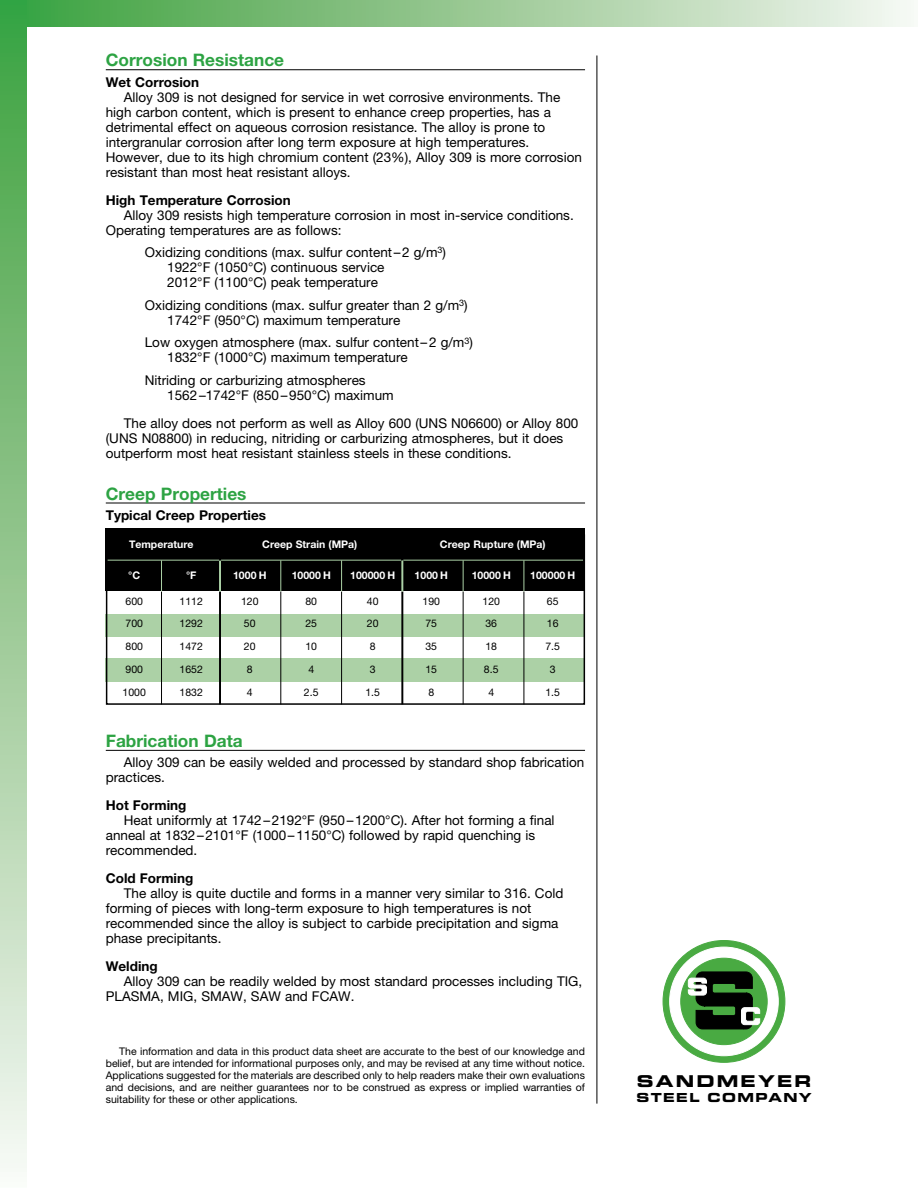
<style>
.page{position:relative;width:918px;height:1188px;background:#fff}
.page>*{position:absolute;margin:0;border:0;box-sizing:border-box;transform-origin:0 0}
.t1{font:700 17.25px "Helvetica Neue LT Pro";color:#2da343}
.t2{font:16.2px "Eurostile LT Std Bold Ex 2";letter-spacing:.135em;color:#000}
.t3{font:13.5px/15px "Helvetica Neue LT Pro";color:#000}
.t4{font:700 13.5px "Helvetica Neue LT Pro";color:#000}
.t5{font:12.45px "Eurostile LT Std Bold Ex 2";letter-spacing:.11em;color:#000}
.t6{font:10.5px/12px "Helvetica Neue LT Pro";color:#000;text-align:justify}
.t7{font:700 10.5px "Helvetica Neue LT Pro";color:#fff}
</style>
<div class="page">
<hr style="left:106px;top:69px;width:479px;height:1px;background:#000">
<hr style="left:106px;top:503px;width:479px;height:1px;background:#000">
<hr style="left:106px;top:750px;width:479px;height:1px;background:#000">
<svg style="left:663px;top:940px;width:122px;height:122px;fill:#49aa42"></svg>
<div style="left:670px;top:947px;width:108px;height:109px;background:#fff;border-radius:50%"></div>
<div style="left:681px;top:958px;width:86px;height:87px;background:#49aa42;border-radius:50%"></div>
<svg style="left:688px;top:971px;width:72px;height:59px"></svg>
<hr style="left:597px;top:55px;width:1px;height:1049px;background:#000">
<div style="left:106px;top:565px;width:479px;height:27px;background:#000"></div>
<div style="left:106px;top:528px;width:479px;height:41px;background:#000"></div>
<div style="left:106px;top:591px;width:479px;height:24px;background:#fff"></div>
<div style="left:106px;top:614px;width:479px;height:23px;background:#acd1a6"></div>
<div style="left:106px;top:658px;width:479px;height:23px;background:#acd1a6"></div>
<hr style="left:219px;top:591px;width:2px;height:113px;background:#000">
<hr style="left:401px;top:591px;width:2px;height:113px;background:#000">
<hr style="left:463px;top:591px;width:1px;height:113px;background:#000">
<hr style="left:161px;top:591px;width:1px;height:113px;background:#000">
<hr style="left:341px;top:591px;width:1px;height:113px;background:#000">
<hr style="left:524px;top:591px;width:1px;height:113px;background:#000">
<hr style="left:281px;top:591px;width:1px;height:113px;background:#000">
<hr style="left:219px;top:561px;width:2px;height:30px;background:#acd1a6">
<hr style="left:401px;top:560px;width:2px;height:31px;background:#acd1a6">
<hr style="left:463px;top:560px;width:1px;height:31px;background:#acd1a6">
<hr style="left:161px;top:560px;width:1px;height:31px;background:#acd1a6">
<hr style="left:341px;top:560px;width:1px;height:31px;background:#acd1a6">
<hr style="left:524px;top:560px;width:1px;height:31px;background:#acd1a6">
<hr style="left:281px;top:560px;width:1px;height:31px;background:#acd1a6">
<hr style="left:107px;top:560px;width:112px;height:1px;background:#acd1a6">
<hr style="left:221px;top:560px;width:180px;height:1px;background:#acd1a6">
<hr style="left:403px;top:560px;width:180px;height:1px;background:#acd1a6">
<div style="left:106px;top:534px;width:479px;height:171px;border:2px solid #000"></div>
<div style="left:0;top:0;width:918px;height:27px;background:linear-gradient(to right,#399e3a,#f5f5ef)"></div>
<div style="left:0;top:0;width:27px;height:1188px;background:linear-gradient(to bottom,#3b9f3c,#f7f6f1)"></div>
<p class="t1" style="left:106px;top:49px;width:180px">Corrosion Resistance</p>
<p class="t4" style="left:106px;top:74px;width:95px">Wet Corrosion</p>
<p class="t3" style="left:106px;top:89px;width:478px;text-indent:18px">Alloy 309 is not designed for service in wet corrosive environments. The high carbon content, which is present to enhance creep properties, has a detrimental effect on aqueous corrosion resistance. The alloy is prone to intergranular corrosion after long term exposure at high temperatures.<br>However, due to its high chromium content (23%), Alloy 309 is more corrosion resistant than most heat resistant alloys.</p>
<p class="t4" style="left:106px;top:192px;width:186px">High Temperature Corrosion</p>
<p class="t3" style="left:106px;top:207px;width:469px;text-indent:18px">Alloy 309 resists high temperature corrosion in most in-service conditions.<br>Operating temperatures are as follows:</p>
<p class="t3" style="left:167px;top:245px;width:280px;text-indent:-23px">Oxidizing conditions (max. sulfur content–2 g/m<sup>3</sup>)<br>1922°F (1050°C) continuous service<br>2012°F (1100°C) peak temperature</p>
<p class="t3" style="left:167px;top:297px;width:302px;text-indent:-22px">Oxidizing conditions (max. sulfur greater than 2 g/m<sup>3</sup>)<br>1742°F (950°C) maximum temperature</p>
<p class="t3" style="left:167px;top:335px;width:307px;text-indent:-23px">Low oxygen atmosphere (max. sulfur content–2 g/m<sup>3</sup>)<br>1832°F (1000°C) maximum temperature</p>
<p class="t3" style="left:167px;top:372px;width:228px;text-indent:-23px">Nitriding or carburizing atmospheres<br>1562–1742°F (850–950°C) maximum</p>
<p class="t3" style="left:106px;top:415px;width:474px;text-indent:18px">The alloy does not perform as well as Alloy 600 (UNS N06600) or Alloy 800 (UNS N08800) in reducing, nitriding or carburizing atmospheres, but it does outperform most heat resistant stainless steels in these conditions.</p>
<p class="t1" style="left:106px;top:483px;width:142px">Creep Properties</p>
<p class="t4" style="left:106px;top:507px;width:162px">Typical Creep Properties</p>
<p class="t7" style="left:129px;top:537px;width:66px">Temperature</p>
<p class="t7" style="left:262px;top:537px;width:97px">Creep Strain (MPa)</p>
<p class="t7" style="left:440px;top:537px;width:107px">Creep Rupture (MPa)</p>
<p class="t7" style="left:128px;top:569px;width:13px">°C</p>
<p class="t7" style="left:186px;top:569px;width:12px">°F</p>
<p class="t7" style="left:233px;top:569px;width:35px">1000 H</p>
<p class="t7" style="left:292px;top:569px;width:41px">10000 H</p>
<p class="t7" style="left:350px;top:569px;width:46px">100000 H</p>
<p class="t7" style="left:415px;top:569px;width:35px">1000 H</p>
<p class="t7" style="left:472px;top:569px;width:41px">10000 H</p>
<p class="t7" style="left:530px;top:569px;width:46px">100000 H</p>
<p class="t6" style="left:126px;top:595px;width:19px">600</p>
<p class="t6" style="left:180px;top:595px;width:25px">1112</p>
<p class="t6" style="left:241px;top:595px;width:19px">120</p>
<p class="t6" style="left:305px;top:595px;width:13px">80</p>
<p class="t6" style="left:367px;top:595px;width:13px">40</p>
<p class="t6" style="left:423px;top:595px;width:19px">190</p>
<p class="t6" style="left:483px;top:595px;width:19px">120</p>
<p class="t6" style="left:547px;top:595px;width:13px">65</p>
<p class="t6" style="left:126px;top:618px;width:19px">700</p>
<p class="t6" style="left:180px;top:618px;width:25px">1292</p>
<p class="t6" style="left:244px;top:618px;width:13px">50</p>
<p class="t6" style="left:305px;top:618px;width:13px">25</p>
<p class="t6" style="left:367px;top:618px;width:13px">20</p>
<p class="t6" style="left:425px;top:618px;width:13px">75</p>
<p class="t6" style="left:485px;top:618px;width:13px">36</p>
<p class="t6" style="left:547px;top:618px;width:13px">16</p>
<p class="t6" style="left:126px;top:640px;width:19px">800</p>
<p class="t6" style="left:180px;top:640px;width:25px">1472</p>
<p class="t6" style="left:244px;top:640px;width:13px">20</p>
<p class="t6" style="left:305px;top:640px;width:13px">10</p>
<p class="t6" style="left:370px;top:640px;width:7px">8</p>
<p class="t6" style="left:425px;top:640px;width:13px">35</p>
<p class="t6" style="left:485px;top:640px;width:13px">18</p>
<p class="t6" style="left:545px;top:640px;width:16px">7.5</p>
<p class="t6" style="left:126px;top:663px;width:19px">900</p>
<p class="t6" style="left:180px;top:663px;width:25px">1652</p>
<p class="t6" style="left:247px;top:663px;width:7px">8</p>
<p class="t6" style="left:308px;top:663px;width:7px">4</p>
<p class="t6" style="left:370px;top:663px;width:7px">3</p>
<p class="t6" style="left:425px;top:663px;width:13px">15</p>
<p class="t6" style="left:484px;top:663px;width:16px">8.5</p>
<p class="t6" style="left:550px;top:663px;width:7px">3</p>
<p class="t6" style="left:123px;top:686px;width:25px">1000</p>
<p class="t6" style="left:180px;top:686px;width:25px">1832</p>
<p class="t6" style="left:247px;top:686px;width:7px">4</p>
<p class="t6" style="left:304px;top:686px;width:16px">2.5</p>
<p class="t6" style="left:365px;top:686px;width:16px">1.5</p>
<p class="t6" style="left:428px;top:686px;width:7px">8</p>
<p class="t6" style="left:488px;top:686px;width:7px">4</p>
<p class="t6" style="left:545px;top:686px;width:16px">1.5</p>
<p class="t1" style="left:106px;top:730px;width:138px">Fabrication Data</p>
<p class="t3" style="left:106px;top:755px;width:480px;text-indent:18px">Alloy 309 can be easily welded and processed by standard shop fabrication practices.</p>
<p class="t4" style="left:106px;top:797px;width:82px">Hot Forming</p>
<p class="t3" style="left:106px;top:813px;width:450px;text-indent:18px">Heat uniformly at 1742–2192°F (950–1200°C). After hot forming a final anneal at 1832–2101°F (1000–1150°C) followed by rapid quenching is recommended.</p>
<p class="t4" style="left:106px;top:870px;width:89px">Cold Forming</p>
<p class="t3" style="left:106px;top:886px;width:459px;text-indent:18px">The alloy is quite ductile and forms in a manner very similar to 316. Cold forming of pieces with long-term exposure to high temperatures is not recommended since the alloy is subject to carbide precipitation and sigma phase precipitants.</p>
<p class="t4" style="left:106px;top:958px;width:53px">Welding</p>
<p class="t3" style="left:106px;top:974px;width:478px;text-indent:18px">Alloy 309 can be readily welded by most standard processes including TIG,<br>PLASMA, MIG, SMAW, SAW and FCAW.</p>
<p class="t6" style="left:106px;top:1045px;width:481px;text-indent:14px">The information and data in this product data sheet are accurate to the best of our knowledge and belief, but are intended for informational purposes only, and may be revised at any time without notice.<br>Applications suggested for the materials are described only to help readers make their own evaluations and decisions, and are neither guarantees nor to be construed as express or implied warranties of suitability for these or other applications.</p>
<p class="t2" style="left:637px;top:1069px;width:176px">SANDMEYER</p>
<p class="t5" style="left:636px;top:1088px;width:177px">STEEL COMPANY</p>
</div>
